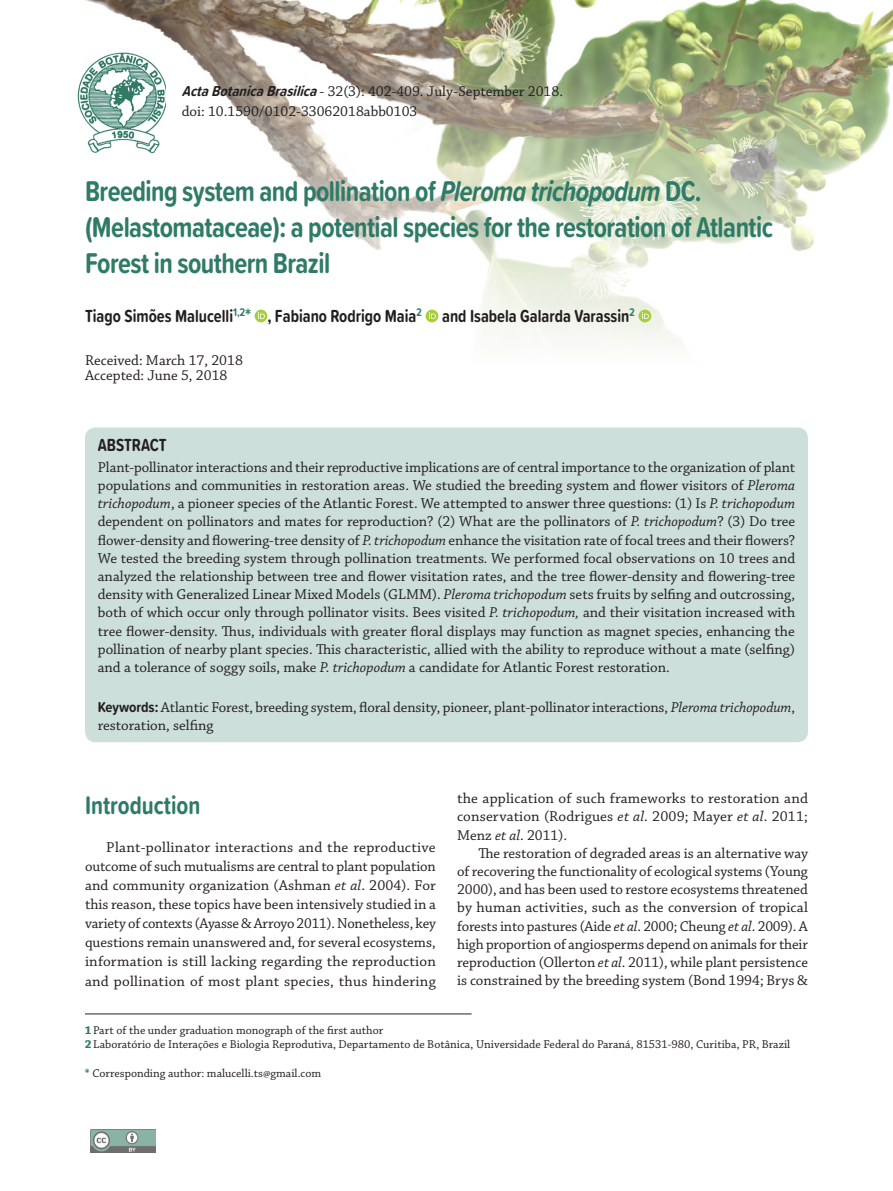
<style>
.page{position:relative;width:893px;height:1191px;background:#fff}
.page>*{position:absolute;margin:0;border:0;box-sizing:border-box;transform-origin:0 0}
.TÍTULO{font:700 29.7px/36.2px "Proxima Soft Cond";letter-spacing:-.02em;color:#2f7b67;scale:.91 1}
.SUBTÍTULOS{font:700 26.4px "Proxima Soft Cond";color:#2f7b67;scale:.91 1}
.AUTORES{font:700 18.15px "Proxima Soft Cond";color:#231f20;scale:.91 1}
.ABSTRACT1{font:700 18.15px "Proxima Soft Cond";color:#231f20;scale:.91 1}
.ABSTRACT2{font:15px/18.1px "Chaparral Pro";color:#231f20;text-align:justify}
.MIOLO{font:15px/18.1px "Chaparral Pro";letter-spacing:.01em;color:#231f20;text-align:justify}
.KEY_WORDS1{font:15px/18.1px "Chaparral Pro";letter-spacing:-.005em;color:#231f20}
.RECEPÇÃO{font:15px "Chaparral Pro";color:#231f20}
.DOI{font:15px "Chaparral Pro";color:#231f20}
.NOTAS{font:12px "Chaparral Pro";color:#231f20}
.s1{font-family:"Proxima Soft Cond";font-weight:700;font-style:italic}
.s2{font-style:italic}
.s3{font-size:19.8px;color:#2f7b67}
.s4{font-family:"Proxima Soft Cond";font-weight:700}
.s5{font-weight:700;color:#2f7b67}
</style>
<div class="page">
<img style="left:77px;top:0;width:816px;height:343px">
<div style="left:85px;top:427px;width:723px;height:315px;background:#cddfdb;border-radius:11px"></div>
<div style="left:255px;top:310px;width:12px;height:12px;background:#a6ce39;border-radius:50%"></div>
<svg style="left:258px;top:312px;width:7px;height:7px"></svg>
<div style="left:426px;top:310px;width:12px;height:12px;background:#a6ce39;border-radius:50%"></div>
<svg style="left:429px;top:312px;width:7px;height:7px"></svg>
<div style="left:638px;top:310px;width:13px;height:12px;background:#a6ce39;border-radius:50%"></div>
<svg style="left:642px;top:312px;width:7px;height:7px"></svg>
<hr style="left:85px;top:1013px;width:387px;height:1px;background:#231f20">
<img style="left:91px;top:1129px;width:65px;height:23px">
<p class="MIOLO" style="left:182px;top:82px;width:383px"><span class="s1">ActaBotanicaBrasilica</span>- 32(3): 402-409. July-September 2018.</p>
<p class="DOI" style="left:182px;top:103px;width:237px">doi: 10.1590/0102-33062018abb0103</p>
<p class="TÍTULO" style="left:85px;top:171px;width:757px">Breeding system and pollination of <span class="s2">Pleroma trichopodum</span> DC. (Melastomataceae): a potential species for the restoration of Atlantic<br>Forest in southern Brazil</p>
<p class="AUTORES" style="left:85px;top:303px;width:606px">Tiago Simões Malucelli<sup>1,2</sup><span class="s3">*</span> , Fabiano Rodrigo Maia<sup>2</sup> and Isabela Galarda Varassin<sup>2</sup></p>
<p class="RECEPÇÃO" style="left:85px;top:352px;width:159px">Received: March 17, 2018</p>
<p class="RECEPÇÃO" style="left:85px;top:367px;width:144px">Accepted: June 5, 2018</p>
<p class="ABSTRACT1" style="left:98px;top:432px;width:77px">ABSTRACT</p>
<p class="ABSTRACT2" style="left:98px;top:458px;width:699px">Plant-pollinator interactions and their reproductive implications are of central importance to the organization of plant populations and communities in restoration areas. We studied the breeding system and flower visitors of <span class="s2">Pleroma trichopodum</span>, a pioneer species of the Atlantic Forest. We attempted to answer three questions: (1) Is <span class="s2">P. trichopodum </span>dependent on pollinators and mates for reproduction? (2) What are the pollinators of <span class="s2">P. trichopodum</span>? (3) Do tree flower-density and flowering-tree density of <span class="s2">P. trichopodum</span> enhance the visitation rate of focal trees and their flowers?<br>We tested the breeding system through pollination treatments<span class="s2">.</span> We performed focal observations on 10 trees and analyzed the relationship between tree and flower visitation rates, and the tree flower-density and flowering-tree density with Generalized Linear Mixed Models (GLMM). <span class="s2">Pleroma trichopodum</span> sets fruits by selfing and outcrossing, both of which occur only through pollinator visits. Bees visited <span class="s2">P. trichopodum,</span> and their visitation increased with tree flower-density. Thus, individuals with greater floral displays may function as magnet species, enhancing the pollination of nearby plant species. This characteristic, allied with the ability to reproduce without a mate (selfing) and a tolerance of soggy soils, make <span class="s2">P. trichopodum</span> a candidate for Atlantic Forest restoration.</p>
<p class="KEY_WORDS1" style="left:98px;top:698px;width:699px"><span class="s4">Keywords:</span> Atlantic Forest, breeding system, floral density, pioneer, plant-pollinator interactions, <span class="s2">Pleroma trichopodum</span>, restoration, selfing</p>
<p class="SUBTÍTULOS" style="left:85px;top:785px;width:128px">Introduction</p>
<p class="MIOLO" style="left:85px;top:838px;width:352px;line-height:19px;text-indent:21px">Plant-pollinator interactions and the reproductive outcome of such mutualisms are central to plant population and community organization (Ashman <span class="s2">et al</span>. 2004). For this reason, these topics have been intensively studied in a variety of contexts (Ayasse &amp; Arroyo 2011). Nonetheless, key questions remain unanswered and, for several ecosystems, information is still lacking regarding the reproduction and pollination of most plant species, thus hindering</p>
<p class="MIOLO" style="left:457px;top:790px;width:352px">the application of such frameworks to restoration and conservation (Rodrigues <span class="s2">et al</span>. 2009; Mayer <span class="s2">et al</span>. 2011; Menz <span class="s2">et al</span>. 2011).</p>
<p class="MIOLO" style="left:457px;top:844px;width:352px;text-indent:21px">The restoration of degraded areas is an alternative way of recovering the functionality of ecological systems (Young 2000), and has been used to restore ecosystems threatened by human activities, such as the conversion of tropical forests into pastures (Aide <span class="s2">et al</span>. 2000; Cheung <span class="s2">et al</span>. 2009). A high proportion of angiosperms depend on animals for their reproduction (Ollerton <span class="s2">et al</span>. 2011), while plant persistence is constrained by the breeding system (Bond 1994; Brys &amp;</p>
<p class="NOTAS" style="left:85px;top:1023px;width:300px"><span class="s5">1</span>Part of the under graduation monograph of the first author</p>
<p class="NOTAS" style="left:85px;top:1037px;width:707px"><span class="s5">2</span>Laboratório de Interações e Biologia Reprodutiva, Departamento de Botânica, Universidade Federal do Paraná, 81531-980, Curitiba, PR, Brazil</p>
<p class="NOTAS" style="left:85px;top:1066px;width:238px"><span class="s5">*</span> Corresponding author: malucelli.ts@gmail.com</p>
</div>
